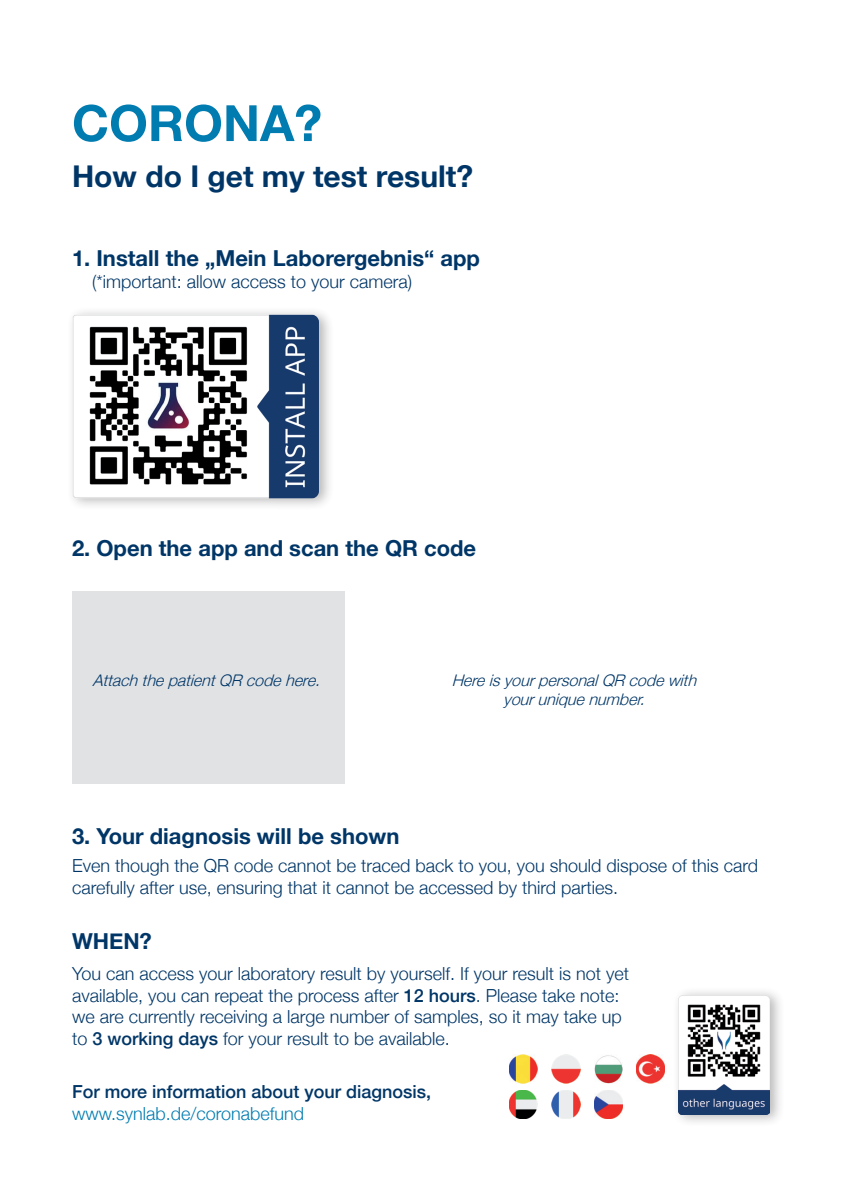
<style>
.page{position:relative;width:842px;height:1191px;background:#fff}
.page>*{position:absolute;margin:0;border:0;box-sizing:border-box;transform-origin:0 0}
.t1{font:700 50px "Helvetica Neue";color:#007cb1}
.t2{font:700 30px "Helvetica Neue";color:#003667}
.t3{font:700 22px "Helvetica Neue";color:#003667}
.t4{font:300 18px/21.6px "Helvetica Neue";color:#003667}
.t5{font:500 18px "Helvetica Neue";color:#003667}
.t6{font:300 18px "Helvetica Neue";color:#007cb1}
.t7{font:italic 300 16px/19.2px "Helvetica Neue";color:#003667;text-align:center}
.s1{font-weight:500}
</style>
<div class="page">
<div style="left:672px;top:986px;width:113px;height:141px;background:#231f20;opacity:.32"></div>
<img style="left:678px;top:995px;width:91px;height:119px">
<img style="left:594px;top:1055px;width:29px;height:28px">
<img style="left:552px;top:1055px;width:28px;height:28px">
<img style="left:509px;top:1055px;width:28px;height:28px">
<img style="left:509px;top:1090px;width:28px;height:28px">
<img style="left:594px;top:1090px;width:29px;height:28px">
<img style="left:552px;top:1090px;width:28px;height:28px">
<img style="left:636px;top:1055px;width:29px;height:28px">
<div style="left:67px;top:307px;width:267px;height:204px;background:#231f20;opacity:.32"></div>
<img style="left:67px;top:307px;width:258px;height:200px">
<div style="left:72px;top:591px;width:272px;height:193px;background:#e1e2e4"></div>
<h1 class="t1" style="left:72px;top:84px;width:252px">CORONA?</h1>
<h2 class="t2" style="left:72px;top:153px;width:403px">How do I get my test result?</h2>
<p class="t3" style="left:72px;top:241px;width:409px">1. Install the „Mein Laborergebnis“ app</p>
<p class="t4" style="left:92px;top:269px;width:322px">(*important: allow access to your camera)</p>
<p class="t3" style="left:72px;top:531px;width:406px">2. Open the app and scan the QR code</p>
<p class="t7" style="left:92px;top:669px;width:235px">AttachthepatientQRcodehere.</p>
<p class="t7" style="left:452px;top:669px;width:252px">HereisyourpersonalQRcodewith youruniquenumber.</p>
<p class="t3" style="left:72px;top:818px;width:329px">3. Your diagnosis will be shown</p>
<p class="t4" style="left:72px;top:853px;width:688px">Even though the QR code cannot be traced back to you, you should dispose of this card carefully after use, ensuring that it cannot be accessed by third parties.</p>
<p class="t3" style="left:72px;top:924px;width:81px">WHEN?</p>
<p class="t4" style="left:72px;top:961px;width:559px">You can access your laboratory result by yourself. If your result is not yet available, you can repeat the process after <span class="s1">12 hours</span>. Please take note: we are currently receiving a large number of samples, so it may take up to <span class="s1">3 working days</span> for your result to be available.</p>
<p class="t5" style="left:72px;top:1077px;width:361px">For more information about your diagnosis,</p>
<p class="t6" style="left:72px;top:1098px;width:234px">www.synlab.de/coronabefund</p>
</div>
